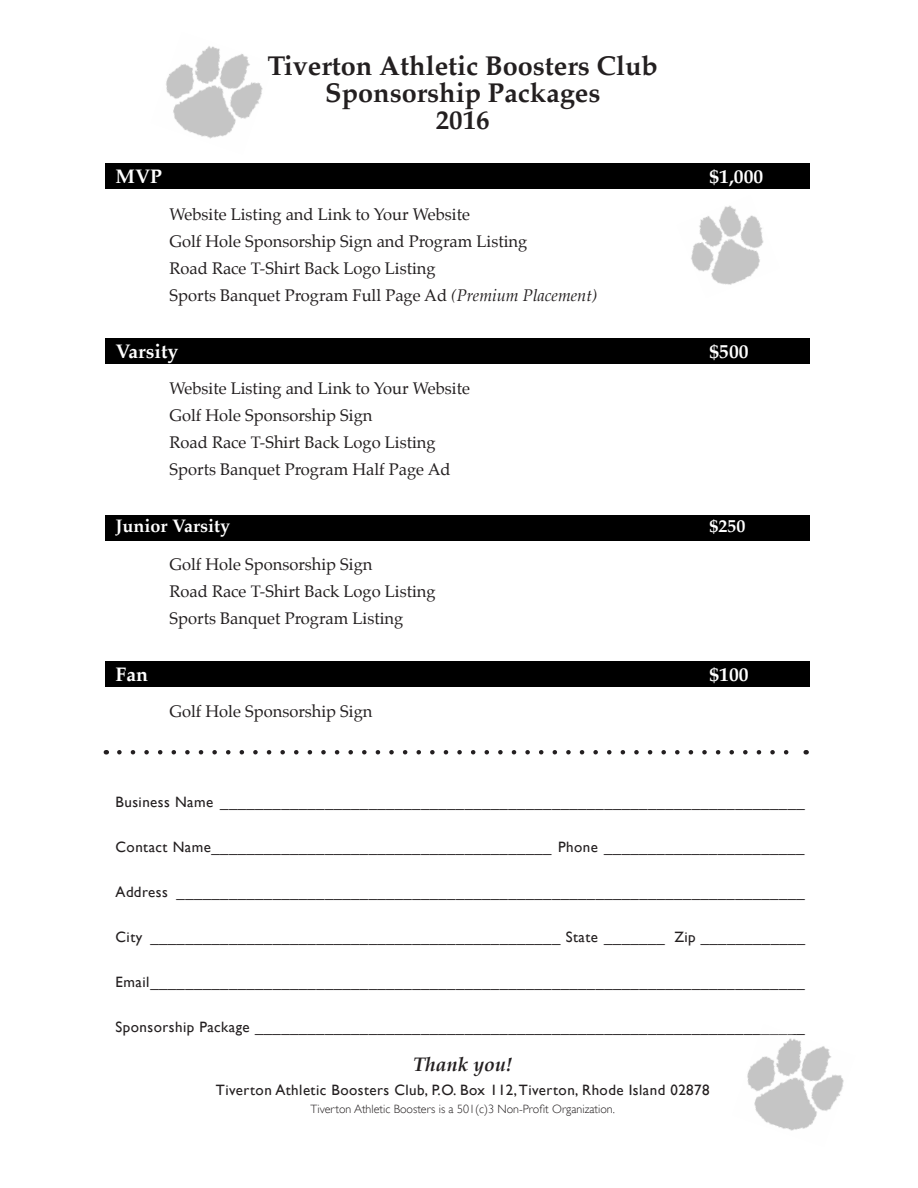
<style>
.page{position:relative;width:918px;height:1188px;background:#fff}
.page>*{position:absolute;margin:0;border:0;box-sizing:border-box;transform-origin:0 0}
.t1{font:700 27px/27px "Palatino";color:#231f20;text-align:center}
.t2{font:700 19.5px "Palatino";color:#fff}
.t3{font:italic 700 19.5px "Palatino";color:#231f20}
.t4{font:700 18px "Palatino";color:#fff}
.t5{font:16.5px "Palatino";color:#231f20}
.t6{font:15px "Gill Sans";letter-spacing:.03em;color:#231f20}
.t7{font:300 12px "Gill Sans";color:#231f20}
.s1{font-style:italic}
</style>
<div class="page">
<div style="left:106px;top:515px;width:704px;height:26px;background:#000"></div>
<div style="left:106px;top:338px;width:704px;height:26px;background:#000"></div>
<div style="left:106px;top:163px;width:704px;height:26px;background:#000"></div>
<img style="left:691px;top:205px;width:73px;height:80px">
<div style="left:106px;top:661px;width:704px;height:26px;background:#000"></div>
<img style="left:747px;top:1038px;width:97px;height:93px">
<img style="left:166px;top:46px;width:97px;height:93px">
<svg style="left:119px;top:750px;width:670px;height:4px"></svg>
<p class="t1" style="left:267px;top:51px;width:392px">Tiverton Athletic Boosters Club<br>Sponsorship Packages</p>
<p class="t1" style="left:436px;top:105px;width:55px">2016</p>
<p class="t2" style="left:116px;top:159px;width:48px">MVP</p>
<p class="t2" style="left:710px;top:159px;width:55px">$1,000</p>
<p class="t5" style="left:170px;top:201px;width:302px">Website Listing and Link to Your Website</p>
<p class="t5" style="left:170px;top:228px;width:359px">Golf Hole Sponsorship Sign and Program Listing</p>
<p class="t5" style="left:170px;top:255px;width:268px">Road Race T-Shirt Back Logo Listing</p>
<p class="t5" style="left:170px;top:282px;width:429px">Sports Banquet Program Full Page Ad <span class="s1">(Premium Placement)</span></p>
<p class="t2" style="left:116px;top:335px;width:64px">Varsity</p>
<p class="t2" style="left:710px;top:335px;width:40px">$500</p>
<p class="t5" style="left:170px;top:375px;width:302px">Website Listing and Link to Your Website</p>
<p class="t5" style="left:170px;top:402px;width:204px">Golf Hole Sponsorship Sign</p>
<p class="t5" style="left:170px;top:429px;width:268px">Road Race T-Shirt Back Logo Listing</p>
<p class="t5" style="left:170px;top:456px;width:283px">Sports Banquet Program Half Page Ad</p>
<p class="t4" style="left:116px;top:511px;width:116px">Junior Varsity</p>
<p class="t4" style="left:710px;top:511px;width:37px">$250</p>
<p class="t5" style="left:170px;top:550px;width:204px">Golf Hole Sponsorship Sign</p>
<p class="t5" style="left:170px;top:577px;width:268px">Road Race T-Shirt Back Logo Listing</p>
<p class="t5" style="left:170px;top:604px;width:235px">Sports Banquet Program Listing</p>
<p class="t2" style="left:116px;top:657px;width:34px">Fan</p>
<p class="t2" style="left:710px;top:657px;width:40px">$100</p>
<p class="t5" style="left:170px;top:697px;width:204px">Golf Hole Sponsorship Sign</p>
<p class="t6" style="left:116px;top:793px;width:691px">Business Name ___________________________________________________________________</p>
<p class="t6" style="left:116px;top:838px;width:691px">Contact Name_______________________________________ Phone _______________________</p>
<p class="t6" style="left:116px;top:883px;width:691px">Address ________________________________________________________________________</p>
<p class="t6" style="left:116px;top:928px;width:691px">City _______________________________________________ State _______ Zip ____________</p>
<p class="t6" style="left:116px;top:973px;width:691px">Email___________________________________________________________________________</p>
<p class="t6" style="left:116px;top:1018px;width:691px">Sponsorship Package _______________________________________________________________</p>
<p class="t3" style="left:413px;top:1048px;width:101px">Thank you!</p>
<p class="t6" style="left:216px;top:1081px;width:495px">Tiverton Athletic Boosters Club, P.O. Box 112, Tiverton, Rhode Island 02878</p>
<p class="t7" style="left:311px;top:1102px;width:306px">Tiverton Athletic Boosters is a 501(c)3 Non-Profit Organization.</p>
</div>
